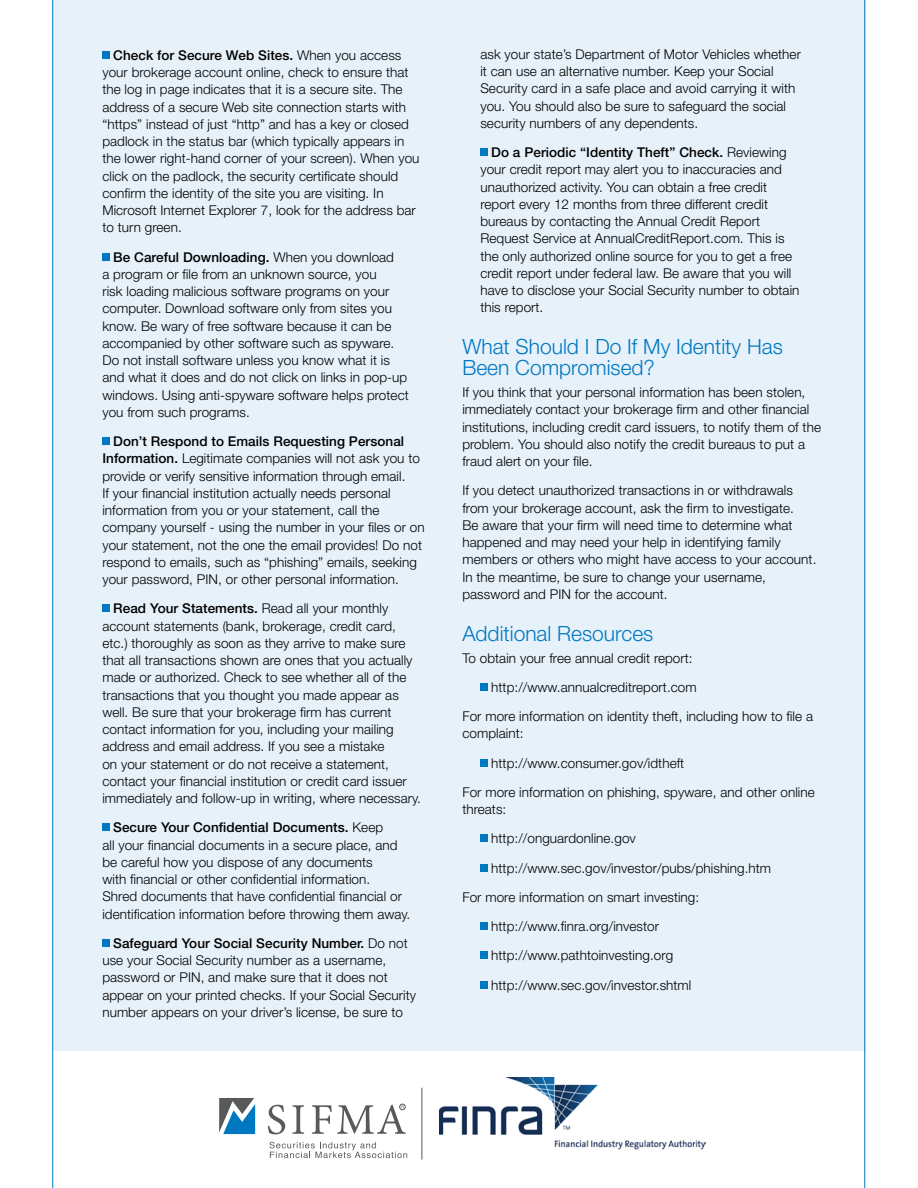
<style>
.page{position:relative;width:918px;height:1188px;background:#fff}
.page>*{position:absolute;margin:0;border:0;box-sizing:border-box;transform-origin:0 0}
.t1{font:300 21px/21px "Helvetica Neue";color:#0078c1}
.t2{font:300 13.5px/17.2px "Helvetica Neue LT Std";letter-spacing:.005em;color:#000}
.t3{font:500 13.5px "Helvetica Neue";letter-spacing:.005em;color:#000}
.s1{font-family:"Helvetica Neue LT Std";font-weight:300}
.s2{font-family:"Helvetica Neue";font-weight:500}
</style>
<div class="page">
<div style="left:53px;top:0;width:813px;height:1052px;background:#e6f1f9"></div>
<hr style="left:52px;top:0;width:1px;height:1188px;background:#0078c1">
<hr style="left:864px;top:0;width:1px;height:1188px;background:#0078c1">
<img style="left:439px;top:1077px;width:267px;height:72px">
<svg style="left:268px;top:1105px;width:17px;height:29px"></svg>
<svg style="left:293px;top:1105px;width:11px;height:29px"></svg>
<svg style="left:270px;top:1142px;width:137px;height:16px"></svg>
<svg style="left:219px;top:1098px;width:36px;height:36px"></svg>
<svg style="left:312px;top:1105px;width:94px;height:29px"></svg>
<div style="left:399px;top:1104px;width:7px;height:6px;border:1px solid #58595b;border-radius:50%"></div>
<hr style="left:422px;top:1088px;width:1px;height:72px;background:#58595b">
<div style="left:102px;top:51px;width:7px;height:7px;background:#0078c1"></div>
<div style="left:102px;top:253px;width:7px;height:7px;background:#0078c1"></div>
<div style="left:102px;top:438px;width:7px;height:7px;background:#0078c1"></div>
<div style="left:102px;top:605px;width:7px;height:7px;background:#0078c1"></div>
<div style="left:102px;top:824px;width:7px;height:7px;background:#0078c1"></div>
<div style="left:102px;top:939px;width:7px;height:7px;background:#0078c1"></div>
<div style="left:480px;top:149px;width:7px;height:7px;background:#0078c1"></div>
<div style="left:480px;top:683px;width:7px;height:7px;background:#0078c1"></div>
<div style="left:480px;top:759px;width:7px;height:7px;background:#0078c1"></div>
<div style="left:480px;top:835px;width:7px;height:7px;background:#0078c1"></div>
<div style="left:480px;top:864px;width:7px;height:7px;background:#0078c1"></div>
<div style="left:480px;top:923px;width:7px;height:7px;background:#0078c1"></div>
<div style="left:480px;top:952px;width:7px;height:7px;background:#0078c1"></div>
<div style="left:480px;top:981px;width:7px;height:7px;background:#0078c1"></div>
<p class="t3" style="left:113px;top:47px;width:290px">Check for Secure Web Sites. <span class="s1">When you access</span></p>
<p class="t2" style="left:102px;top:63px;width:319px">your brokerage account online, check to ensure that the log in page indicates that it is a secure site. The address of a secure Web site connection starts with “https” instead of just “http” and has a key or closed padlock in the status bar (which typically appears in the lower right-hand corner of your screen). When you click on the padlock, the security certificate should confirm the identity of the site you are visiting. In Microsoft Internet Explorer 7, look for the address bar to turn green.</p>
<p class="t3" style="left:113px;top:249px;width:282px">Be Careful Downloading. <span class="s1">When you download</span></p>
<p class="t2" style="left:102px;top:265px;width:308px">a program or file from an unknown source, you<br>risk loading malicious software programs on your computer. Download software only from sites you know. Be wary of free software because it can be accompanied by other software such as spyware.<br>Do not install software unless you know what it is and what it does and do not click on links in pop-up windows. Using anti-spyware software helps protect you from such programs.</p>
<p class="t3" style="left:113px;top:433px;width:292px">Don’t Respond to Emails Requesting Personal</p>
<p class="t2" style="left:102px;top:450px;width:324px"><span class="s2">Information.</span> Legitimate companies will not ask you to provide or verify sensitive information through email.<br>If your financial institution actually needs personal information from you or your statement, call the company yourself - using the number in your files or on your statement, not the one the email provides! Do not respond to emails, such as “phishing” emails, seeking your password, PIN, or other personal information.</p>
<p class="t3" style="left:113px;top:600px;width:277px">Read Your Statements. <span class="s1">Read all your monthly</span></p>
<p class="t2" style="left:102px;top:617px;width:320px">account statements (bank, brokerage, credit card, etc.) thoroughly as soon as they arrive to make sure that all transactions shown are ones that you actually made or authorized. Check to see whether all of the transactions that you thought you made appear as well. Be sure that your brokerage firm has current contact information for you, including your mailing address and email address. If you see a mistake<br>on your statement or do not receive a statement, contact your financial institution or credit card issuer immediately and follow-up in writing, where necessary.</p>
<p class="t3" style="left:113px;top:819px;width:271px">Secure Your Confidential Documents. <span class="s1">Keep</span></p>
<p class="t2" style="left:102px;top:836px;width:310px">all your financial documents in a secure place, and be careful how you dispose of any documents<br>with financial or other confidential information.<br>Shred documents that have confidential financial or identification information before throwing them away.</p>
<p class="t3" style="left:113px;top:935px;width:296px">Safeguard Your Social Security Number. <span class="s1">Do not</span></p>
<p class="t2" style="left:102px;top:951px;width:315px">use your Social Security number as a username, password or PIN, and make sure that it does not appear on your printed checks. If your Social Security number appears on your driver’s license, be sure to</p>
<p class="t2" style="left:480px;top:45px;width:322px">ask your state’s Department of Motor Vehicles whether it can use an alternative number. Keep your Social Security card in a safe place and avoid carrying it with you. You should also be sure to safeguard the social security numbers of any dependents.</p>
<p class="t3" style="left:491px;top:144px;width:297px">Do a Periodic “Identity Theft” Check. <span class="s1">Reviewing</span></p>
<p class="t2" style="left:480px;top:161px;width:321px">your credit report may alert you to inaccuracies and unauthorized activity. You can obtain a free credit report every 12 months from three different credit bureaus by contacting the Annual Credit Report Request Service at AnnualCreditReport.com. This is the only authorized online source for you to get a free credit report under federal law. Be aware that you will have to disclose your Social Security number to obtain this report.</p>
<h1 class="t1" style="left:462px;top:336px;width:322px">What Should I Do If My Identity Has<br>Been Compromised?</h1>
<p class="t2" style="left:462px;top:383px;width:360px">If you think that your personal information has been stolen, immediately contact your brokerage firm and other financial institutions, including credit card issuers, to notify them of the problem. You should also notify the credit bureaus to put a fraud alert on your file.</p>
<p class="t2" style="left:462px;top:482px;width:356px">If you detect unauthorized transactions in or withdrawals from your brokerage account, ask the firm to investigate.<br>Be aware that your firm will need time to determine what happened and may need your help in identifying family members or others who might have access to your account.<br>In the meantime, be sure to change your username, password and PIN for the account.</p>
<h1 class="t1" style="left:462px;top:623px;width:192px">Additional Resources</h1>
<p class="t2" style="left:462px;top:649px;width:232px">To obtain your free annual credit report:</p>
<p class="t2" style="left:491px;top:678px;width:207px">http://www.annualcreditreport.com</p>
<p class="t2" style="left:462px;top:707px;width:352px">For more information on identity theft, including how to file a</p>
<p class="t2" style="left:462px;top:725px;width:63px">complaint:</p>
<p class="t2" style="left:491px;top:754px;width:195px">http://www.consumer.gov/idtheft</p>
<p class="t2" style="left:462px;top:783px;width:354px">For more information on phishing, spyware, and other online</p>
<p class="t2" style="left:462px;top:800px;width:45px">threats:</p>
<p class="t2" style="left:491px;top:830px;width:146px">http://onguardonline.gov</p>
<p class="t2" style="left:491px;top:859px;width:281px">http://www.sec.gov/investor/pubs/phishing.htm</p>
<p class="t2" style="left:462px;top:888px;width:238px">For more information on smart investing:</p>
<p class="t2" style="left:491px;top:917px;width:169px">http://www.finra.org/investor</p>
<p class="t2" style="left:491px;top:947px;width:183px">http://www.pathtoinvesting.org</p>
<p class="t2" style="left:491px;top:976px;width:202px">http://www.sec.gov/investor.shtml</p>
</div>
